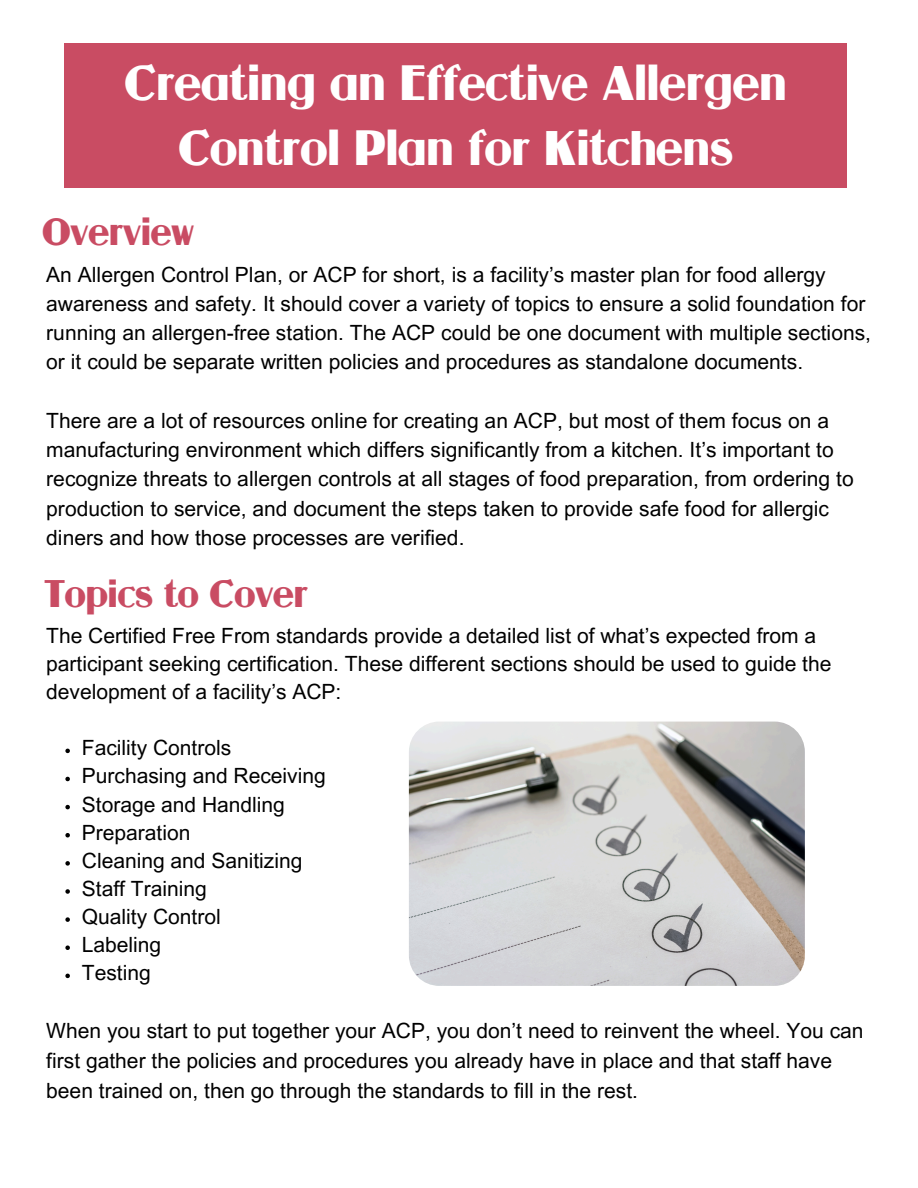
<style>
.page{position:relative;width:918px;height:1188px;background:#fff}
.page>*{position:absolute;margin:0;border:0;box-sizing:border-box;transform-origin:0 0}
.t1{font:47.25px/65.2px "Guanine";color:#fff;text-align:center}
.t2{font:36.75px "Guanine";color:#c94c63}
.t3{font:21px/29.2px "Arial MT Pro";color:#000}
</style>
<div class="page">
<div style="left:65px;top:43px;width:782px;height:144px;background:#c94c63"></div>
<svg style="left:65px;top:749px;width:5px;height:4px"></svg>
<svg style="left:65px;top:777px;width:5px;height:4px"></svg>
<svg style="left:65px;top:805px;width:5px;height:4px"></svg>
<svg style="left:65px;top:833px;width:5px;height:4px"></svg>
<svg style="left:65px;top:861px;width:5px;height:5px"></svg>
<svg style="left:65px;top:889px;width:5px;height:5px"></svg>
<svg style="left:65px;top:917px;width:5px;height:5px"></svg>
<svg style="left:65px;top:945px;width:5px;height:5px"></svg>
<svg style="left:65px;top:974px;width:5px;height:4px"></svg>
<img style="left:409px;top:722px;width:396px;height:264px;border-radius:30px">
<p class="t1" style="left:125px;top:50px;width:663px">Creating an Effective Allergen<br>Control Plan for Kitchens</p>
<p class="t2" style="left:42px;top:210px;width:153px">Overview</p>
<p class="t3" style="left:46px;top:262px;width:826px">An Allergen Control Plan, or ACP for short, is a facility’s master plan for food allergy awareness and safety. It should cover a variety of topics to ensure a solid foundation for running an allergen-free station. The ACP could be one document with multiple sections, or it could be separate written policies and procedures as standalone documents.</p>
<p class="t3" style="left:46px;top:408px;width:809px">There are a lot of resources online for creating an ACP, but most of them focus on a manufacturing environment which differs significantly from a kitchen. It’s important to recognize threats to allergen controls at all stages of food preparation, from ordering to production to service, and document the steps taken to provide safe food for allergic diners and how those processes are verified.</p>
<p class="t2" style="left:44px;top:572px;width:265px">Topics to Cover</p>
<h1 class="t3" style="left:46px;top:624px;width:787px;line-height:28.2px">The Certified Free From standards provide a detailed list of what’s expected from a participant seeking certification. These different sections should be used to guide the development of a facility’s ACP:</h1>
<h2 class="t3" style="left:82px;top:736px;width:151px">Facility Controls</h2>
<p class="t3" style="left:82px;top:764px;width:245px">Purchasing and Receiving</p>
<p class="t3" style="left:82px;top:792px;width:205px">Storage and Handling</p>
<h2 class="t3" style="left:82px;top:820px;width:110px">Preparation</h2>
<p class="t3" style="left:82px;top:848px;width:222px">Cleaning and Sanitizing</p>
<p class="t3" style="left:82px;top:877px;width:126px">Staff Training</p>
<p class="t3" style="left:82px;top:905px;width:140px">Quality Control</p>
<p class="t3" style="left:82px;top:933px;width:81px">Labeling</p>
<p class="t3" style="left:82px;top:961px;width:70px">Testing</p>
<p class="t3" style="left:46px;top:1018px;width:819px;line-height:30.3px">When you start to put together your ACP, you don’t need to reinvent the wheel. You can first gather the policies and procedures you already have in place and that staff have been trained on, then go through the standards to fill in the rest.</p>
</div>
